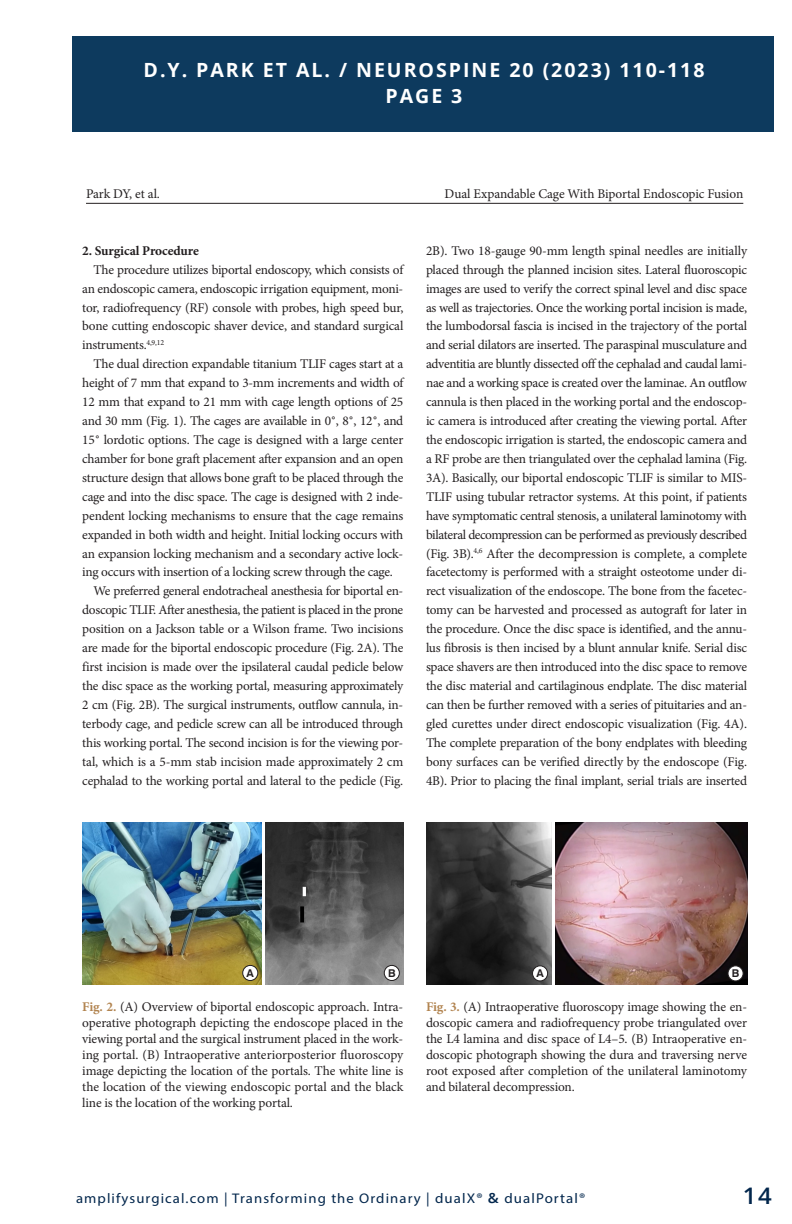
<style>
.page{position:relative;width:792px;height:1224px;background:#fff}
.page>*{position:absolute;margin:0;border:0;box-sizing:border-box;transform-origin:0 0}
.t1{font:600 22.8px "Open Sans";color:#02264c;scale:1.05 1}
.t2{font:700 19.6px "Open Sans";letter-spacing:.1em;color:#fff}
.t3{font:14px "Myriad Pro";letter-spacing:.075em;color:#02264c;scale:1.05 1}
.t4{font:13.4px/19px "Minion Pro";letter-spacing:-.02em;color:#231f20;text-align:justify}
.t5{font:700 13.4px "Minion Pro";letter-spacing:-.01em;color:#231f20}
.t6{font:700 10.8px "Swiss 721 BT";color:#231f20}
.s1{font-family:"Rotis Sans Serif Std"}
.s2{font-weight:700;color:#b28450}
.s3{font-size:14.2px}
.s4{font-family:"Open Sans";font-weight:600;font-size:14.2px}
</style>
<div class="page">
<div style="left:72px;top:36px;width:702px;height:96px;background:#0d3a5e"></div>
<hr style="left:86px;top:203px;width:657px;height:1px;background:#231f20">
<img style="left:82px;top:822px;width:180px;height:163px">
<img style="left:265px;top:822px;width:138px;height:163px">
<div style="left:243px;top:965px;width:15px;height:16px;background:#fff;border-radius:50%"></div>
<div style="left:243px;top:965px;width:15px;height:16px;border:1px solid #231f20;border-radius:50%"></div>
<div style="left:384px;top:965px;width:15px;height:16px;background:#fff;border-radius:50%"></div>
<div style="left:384px;top:965px;width:16px;height:16px;border:1px solid #231f20;border-radius:50%"></div>
<img style="left:426px;top:822px;width:126px;height:163px">
<img style="left:555px;top:822px;width:192px;height:163px">
<div style="left:533px;top:966px;width:15px;height:15px;background:#fff;border-radius:50%"></div>
<div style="left:532px;top:966px;width:16px;height:15px;border:1px solid #231f20;border-radius:50%"></div>
<div style="left:728px;top:966px;width:15px;height:15px;background:#fff;border-radius:50%"></div>
<div style="left:728px;top:966px;width:15px;height:15px;border:1px solid #231f20;border-radius:50%"></div>
<p class="t2" style="left:144px;top:56px;width:562px">D.Y. PARK ET AL. / NEUROSPINE 20 (2023) 110-118</p>
<p class="t2" style="left:386px;top:82px;width:78px">PAGE 3</p>
<p class="t4" style="left:86px;top:184px;width:75px">Park DY, et al.</p>
<p class="t4" style="left:445px;top:184px;width:300px">Dual Expandable Cage With Biportal Endoscopic Fusion</p>
<p class="t5" style="left:82px;top:241px;width:118px">2. Surgical Procedure</p>
<p class="t4" style="left:94px;top:260px;width:311px">The procedure utilizes biportal endoscopy, which consists of</p>
<p class="t4" style="left:82px;top:279px;width:323px">an endoscopic camera, endoscopic irrigation equipment, moni-</p>
<p class="t4" style="left:82px;top:298px;width:323px">tor, radiofrequency (RF) console with probes, high speed bur,</p>
<p class="t4" style="left:82px;top:317px;width:323px">bone cutting endoscopic shaver device, and standard surgical</p>
<p class="t4" style="left:82px;top:336px;width:83px">instruments.<sup>4,9,12</sup></p>
<p class="t4" style="left:94px;top:355px;width:311px">The dual direction expandable titanium TLIF cages start at a</p>
<p class="t4" style="left:82px;top:374px;width:323px">height of 7 mm that expand to 3-mm increments and width of</p>
<p class="t4" style="left:82px;top:392px;width:323px">12 mm that expand to 21 mm with cage length options of 25</p>
<p class="t4" style="left:82px;top:411px;width:323px">and 30 mm (Fig. 1). The cages are available in 0<span class="s1">°</span>, 8<span class="s1">°</span>, 12<span class="s1">°</span>, and</p>
<p class="t4" style="left:82px;top:430px;width:323px">15<span class="s1">°</span> lordotic options. The cage is designed with a large center</p>
<p class="t4" style="left:82px;top:449px;width:323px">chamber for bone graft placement after expansion and an open</p>
<p class="t4" style="left:82px;top:468px;width:323px">structure design that allows bone graft to be placed through the</p>
<p class="t4" style="left:82px;top:487px;width:323px">cage and into the disc space. The cage is designed with 2 inde-</p>
<p class="t4" style="left:82px;top:506px;width:323px">pendent locking mechanisms to ensure that the cage remains</p>
<p class="t4" style="left:82px;top:525px;width:323px">expanded in both width and height. Initial locking occurs with</p>
<p class="t4" style="left:82px;top:544px;width:323px">an expansion locking mechanism and a secondary active lock-</p>
<p class="t4" style="left:82px;top:563px;width:312px">ing occurs with insertion of a locking screw through the cage.</p>
<p class="t4" style="left:94px;top:582px;width:311px">We preferred general endotracheal anesthesia for biportal en-</p>
<p class="t4" style="left:82px;top:601px;width:323px">doscopic TLIF. After anesthesia, the patient is placed in the prone</p>
<p class="t4" style="left:82px;top:620px;width:323px">position on a Jackson table or a Wilson frame. Two incisions</p>
<p class="t4" style="left:82px;top:638px;width:323px">are made for the biportal endoscopic procedure (Fig. 2A). The</p>
<p class="t4" style="left:82px;top:657px;width:323px">first incision is made over the ipsilateral caudal pedicle below</p>
<p class="t4" style="left:82px;top:676px;width:323px">the disc space as the working portal, measuring approximately</p>
<p class="t4" style="left:82px;top:695px;width:323px">2 cm (Fig. 2B). The surgical instruments, outflow cannula, in-</p>
<p class="t4" style="left:82px;top:714px;width:323px">terbody cage, and pedicle screw can all be introduced through</p>
<p class="t4" style="left:82px;top:733px;width:323px">this working portal. The second incision is for the viewing por-</p>
<p class="t4" style="left:82px;top:752px;width:323px">tal, which is a 5-mm stab incision made approximately 2 cm</p>
<p class="t4" style="left:82px;top:771px;width:323px">cephalad to the working portal and lateral to the pedicle (Fig.</p>
<p class="t4" style="left:426px;top:241px;width:323px">2B). Two 18-gauge 90-mm length spinal needles are initially placed through the planned incision sites. Lateral fluoroscopic images are used to verify the correct spinal level and disc space as well as trajectories. Once the working portal incision is made, the lumbodorsal fascia is incised in the trajectory of the portal and serial dilators are inserted. The paraspinal musculature and adventitia are bluntly dissected off the cephalad and caudal lami&shy;nae and a working space is created over the laminae. An outflow cannula is then placed in the working portal and the endoscop&shy;ic camera is introduced after creating the viewing portal. After the endoscopic irrigation is started, the endoscopic camera and a RF probe are then triangulated over the cephalad lamina (Fig.<br>3A). Basically, our biportal endoscopic TLIF is similar to MIS-TLIF using tubular retractor systems. At this point, if patients have symptomatic central stenosis, a unilateral laminotomy with bilateral decompression can be performed as previously described (Fig. 3B).<sup>4,6</sup> After the decompression is complete, a complete facetectomy is performed with a straight osteotome under di&shy;rect visualization of the endoscope. The bone from the facetec&shy;tomy can be harvested and processed as autograft for later in the procedure. Once the disc space is identified, and the annu&shy;lus fibrosis is then incised by a blunt annular knife. Serial disc space shavers are then introduced into the disc space to remove the disc material and cartilaginous endplate. The disc material can then be further removed with a series of pituitaries and an&shy;gled curettes under direct endoscopic visualization (Fig. 4A).<br>The complete preparation of the bony endplates with bleeding bony surfaces can be verified directly by the endoscope (Fig.<br>4B). Prior to placing the final implant, serial trials are inserted</p>
<p class="t6" style="left:247px;top:966px;width:9px">A</p>
<p class="t6" style="left:388px;top:966px;width:9px">B</p>
<p class="t4" style="left:82px;top:998px;width:323px;line-height:16px"><span class="s2">Fig. 2.</span> (A) Overview of biportal endoscopic approach. Intra&shy;operative photograph depicting the endoscope placed in the viewing portal and the surgical instrument placed in the work&shy;ing portal. (B) Intraoperative anteriorposterior fluoroscopy image depicting the location of the portals. The white line is the location of the viewing endoscopic portal and the black line is the location of the working portal.</p>
<p class="t6" style="left:536px;top:967px;width:9px">A</p>
<p class="t6" style="left:732px;top:967px;width:9px">B</p>
<p class="t4" style="left:426px;top:998px;width:323px;line-height:16px"><span class="s2">Fig. 3.</span> (A) Intraoperative fluoroscopy image showing the en&shy;doscopic camera and radiofrequency probe triangulated over the L4 lamina and disc space of L4–5. (B) Intraoperative en&shy;doscopic photograph showing the dura and traversing nerve root exposed after completion of the unilateral laminotomy and bilateral decompression.</p>
<p class="t3" style="left:76px;top:1189px;width:487px">amplifysurgical.com | Transforming the Ordinary | <span class="s3">dualX®</span> <span class="s4">&amp;</span> <span class="s3">dualPortal®</span></p>
<h1 class="t1" style="left:743px;top:1180px;width:29px">14</h1>
</div>
